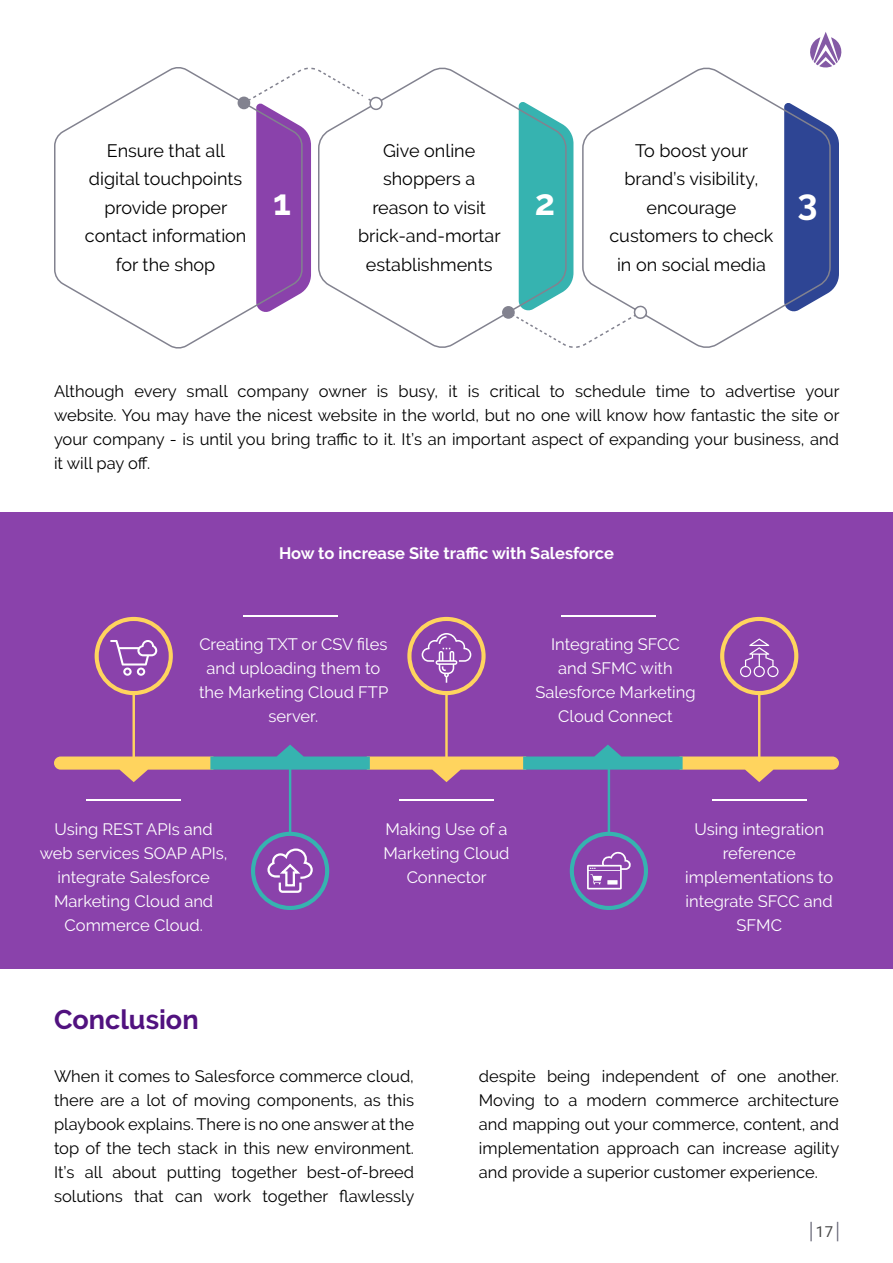
<style>
.page{position:relative;width:893px;height:1263px;background:#fff}
.page>*{position:absolute;margin:0;border:0;box-sizing:border-box;transform-origin:0 0}
.t1{font:700 36px "Raleway";color:#fff}
.t2{font:700 27px "Raleway";color:#51127f}
.t3{font:18px/28.5px "Raleway";color:#000;text-align:center}
.t4{font:16.5px/24px "Raleway";color:#000;text-align:justify}
.t5{font:16.5px/24px "Raleway";color:#fff;text-align:center}
.t6{font:700 16.5px "Raleway";color:#fff}
.t7{font:15px "Roboto";color:#494949}
</style>
<div class="page">
<svg style="left:810px;top:1222px;width:2px;height:19px"></svg>
<svg style="left:837px;top:1222px;width:1px;height:19px"></svg>
<svg style="left:810px;top:32px;width:32px;height:35px"></svg>
<div style="left:0;top:513px;width:893px;height:456px;background:#8a42ab"></div>
<svg style="left:54px;top:617px;width:785px;height:293px"></svg>
<hr style="left:86px;top:799px;width:95px;height:1px;background:#fff">
<hr style="left:243px;top:615px;width:94px;height:2px;background:#fff">
<hr style="left:561px;top:615px;width:95px;height:2px;background:#fff">
<hr style="left:399px;top:799px;width:95px;height:1px;background:#fff">
<hr style="left:712px;top:799px;width:95px;height:1px;background:#fff">
<svg style="left:831px;top:127px;width:8px;height:164px"></svg>
<svg style="left:54px;top:67px;width:315px;height:282px"></svg>
<div style="left:238px;top:97px;width:12px;height:12px;background:#82828f;border-radius:50%"></div>
<svg style="left:369px;top:65px;width:462px;height:283px"></svg>
<p class="t3" style="left:85px;top:136px;width:163px">Ensure that all digital touchpoints provide proper contact information for the shop</p>
<p class="t3" style="left:358px;top:136px;width:144px">Give online shoppers a reason to visit brick-and-mortar establishments</p>
<p class="t3" style="left:609px;top:136px;width:166px">To boost your brand’s visibility, encourage customers to check in on social media</p>
<p class="t1" style="left:273px;top:182px;width:19px">1</p>
<p class="t1" style="left:535px;top:182px;width:22px">2</p>
<p class="t1" style="left:797px;top:182px;width:22px">3</p>
<p class="t4" style="left:54px;top:379px;width:787px">Although every small company owner is busy, it is critical to schedule time to advertise your website. You may have the nicest website in the world, but no one will know how fantastic the site or your company - is until you bring traffic to it. It’s an important aspect of expanding your business, and it will pay off.</p>
<p class="t6" style="left:279px;top:544px;width:336px">How to increase Site traffic with Salesforce</p>
<p class="t5" style="left:199px;top:632px;width:191px">Creating TXT or CSV files and uploading them to the Marketing Cloud FTP server.</p>
<p class="t5" style="left:535px;top:632px;width:162px">Integrating SFCC and SFMC with<br>Salesforce Marketing<br>Cloud Connect</p>
<p class="t5" style="left:40px;top:817px;width:189px">Using REST APIs and web services SOAP APIs, integrate Salesforce<br>Marketing Cloud and<br>Commerce Cloud.</p>
<p class="t5" style="left:383px;top:817px;width:127px">Making Use of a<br>Marketing Cloud<br>Connector</p>
<p class="t5" style="left:685px;top:817px;width:149px">Using integration reference implementations to integrate SFCC and<br>SFMC</p>
<p class="t2" style="left:54px;top:1004px;width:146px">Conclusion</p>
<p class="t4" style="left:54px;top:1064px;width:362px">When it comes to Salesforce commerce cloud, there are a lot of moving components, as this playbook explains. There is no one answer at the top of the tech stack in this new environment.<br>It’s all about putting together best-of-breed solutions that can work together flawlessly</p>
<p class="t4" style="left:479px;top:1064px;width:362px">despite being independent of one another.<br>Moving to a modern commerce architecture and mapping out your commerce, content, and implementation approach can increase agility and provide a superior customer experience.</p>
<p class="t7" style="left:816px;top:1221px;width:19px">17</p>
</div>
